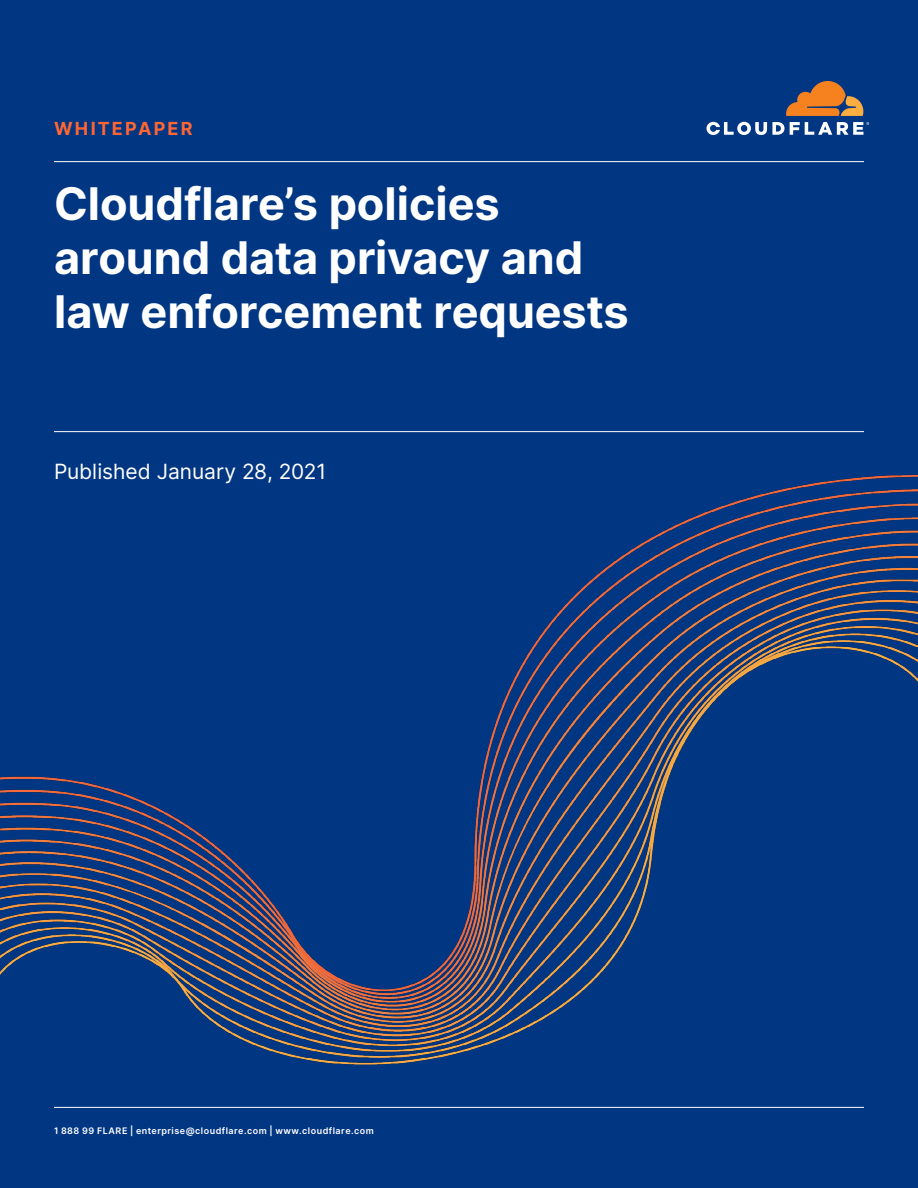
<style>
.page{position:relative;width:918px;height:1188px;background:#003682}
.page>*{position:absolute;margin:0;border:0;box-sizing:border-box;transform-origin:0 0}
.t1{font:700 45px/54px "Inter";color:#fff}
.t2{font:21px "Inter";color:#fff}
.t3{font:700 18px "Inter";letter-spacing:.12em;color:#f63}
.t4{font:600 9px "Inter";letter-spacing:.055em;color:#fff}
</style>
<div class="page">
<hr style="left:54px;top:161px;width:810px;height:1px;background:#fff">
<hr style="left:54px;top:1107px;width:810px;height:1px;background:#fff">
<hr style="left:54px;top:431px;width:810px;height:1px;background:#fff">
<svg style="left:786px;top:81px;width:77px;height:35px"></svg>
<svg style="left:707px;top:122px;width:162px;height:13px"></svg>
<img style="left:0;top:474px;width:918px;height:591px">
<p class="t3" style="left:54px;top:115px;width:140px">WHITEPAPER</p>
<p class="t1" style="left:54px;top:175px;width:576px">Cloudflare’s policies around data privacy and law enforcement requests</p>
<p class="t2" style="left:54px;top:456px;width:274px">Published January 28, 2021</p>
<p class="t4" style="left:54px;top:1124px;width:321px">1 888 99 FLARE | enterprise@cloudflare.com | www.cloudflare.com</p>
</div>
